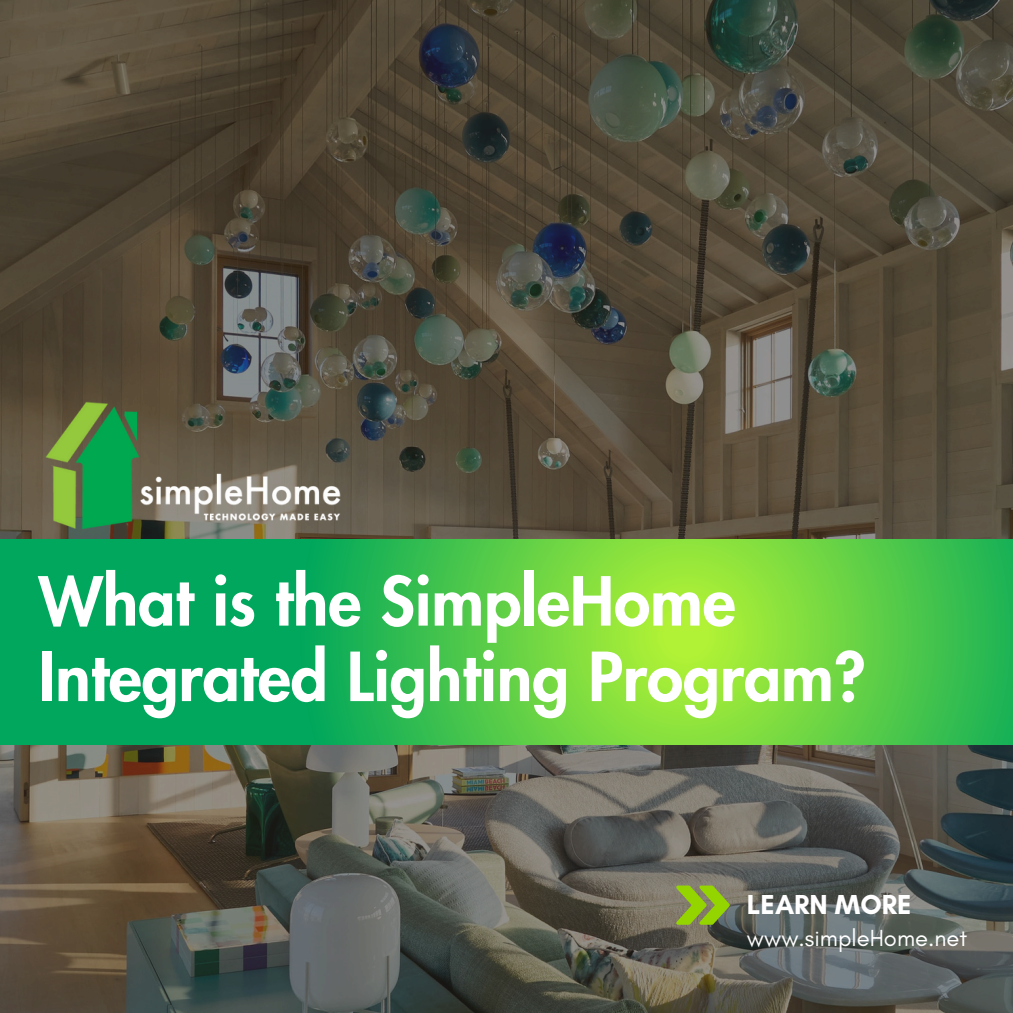
<style>
.page{position:relative;width:1013px;height:1013px;background:#fff}
.page>*{position:absolute;margin:0;border:0;box-sizing:border-box;transform-origin:0 0}
.t1{font:800 65.62px/75.5px "Futura LT Pro";color:#fff}
.t2{font:700 27.88px "Glacial Indifference";color:#fff}
.t3{font:23.75px "Glacial Indifference";color:#fff}
</style>
<div class="page">
<img style="left:0;top:0;width:1012px;height:1012px">
<div style="left:0;top:539px;width:1012px;height:206px;background:#00a75c"></div>
<svg style="left:321px;top:539px;width:691px;height:206px;background:#60cf46"></svg>
<img style="left:39px;top:398px;width:322px;height:131px">
<svg style="left:676px;top:885px;width:53px;height:39px;background:#8aad2f"></svg>
<p class="t1" style="left:39px;top:566px;width:828px">What is the SimpleHome<br>Integrated Lighting Program?</p>
<p class="t2" style="left:747px;top:888px;width:166px">LEARN MORE</p>
<h1 class="t3" style="left:747px;top:923px;width:222px">www.simpleHome.net</h1>
</div>
